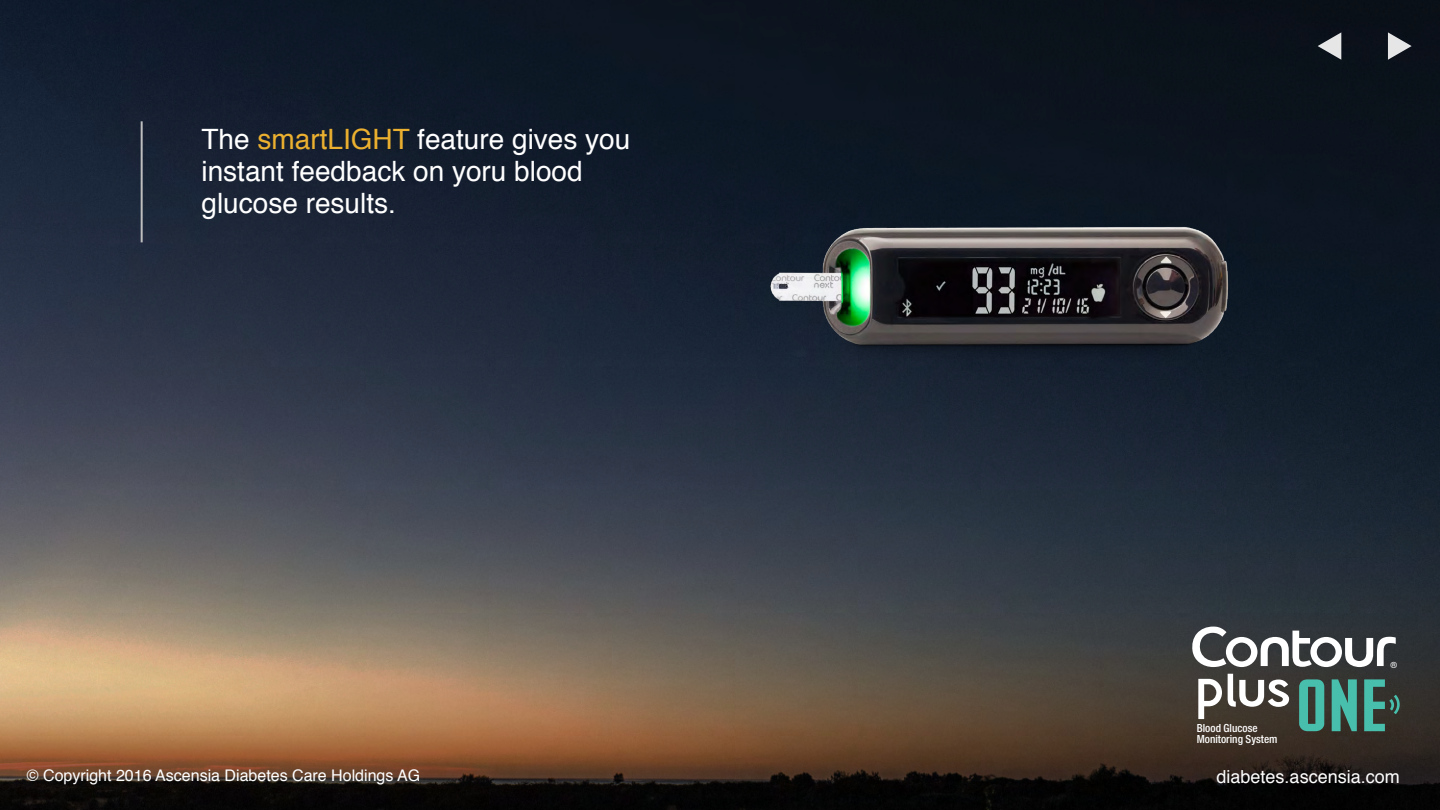
<style>
.page{position:relative;width:1440px;height:810px;background:#fff}
.page>*{position:absolute;margin:0;border:0;box-sizing:border-box;transform-origin:0 0}
.t1{font:28px/32px "Helvetica";color:#fff}
.t2{font:18px "Helvetica";color:#fff}
.t3{font:16px "Helvetica";color:#fff}
.t4{font:500 16px "CF Helvetica Cond";color:#fff}
.t5{font:500 12px/11px "CF Helvetica Cond";color:#fff}
.s1{color:#ebb02f}
</style>
<div class="page">
<img style="left:0;top:0;width:1440px;height:810px">
<svg style="left:1192px;top:626px;width:204px;height:41px"></svg>
<svg style="left:1228px;top:673px;width:61px;height:34px"></svg>
<svg style="left:1198px;top:678px;width:24px;height:41px"></svg>
<svg style="left:1299px;top:679px;width:25px;height:52px"></svg>
<svg style="left:1332px;top:679px;width:25px;height:52px"></svg>
<svg style="left:1364px;top:679px;width:36px;height:52px;background:#3c6d62"></svg>
<svg style="left:1318px;top:32px;width:23px;height:28px"></svg>
<svg style="left:1388px;top:32px;width:24px;height:28px"></svg>
<hr style="left:141px;top:121px;width:2px;height:121px;background:#bebebe">
<img style="left:770px;top:191px;width:508px;height:191px">
<p class="t1" style="left:201px;top:124px;width:430px">The <span class="s1">smartLIGHT</span> feature gives you instant feedback on yoru blood glucose results.</p>
<p class="t5" style="left:1197px;top:722px;width:82px">Blood Glucose<br>Monitoring System</p>
<p class="t4" style="left:1390px;top:660px;width:9px">®</p>
<p class="t3" style="left:27px;top:763px;width:395px">© Copyright 2016 Ascensia Diabetes Care Holdings AG</p>
<p class="t2" style="left:1217px;top:762px;width:185px">diabetes.ascensia.com</p>
</div>
